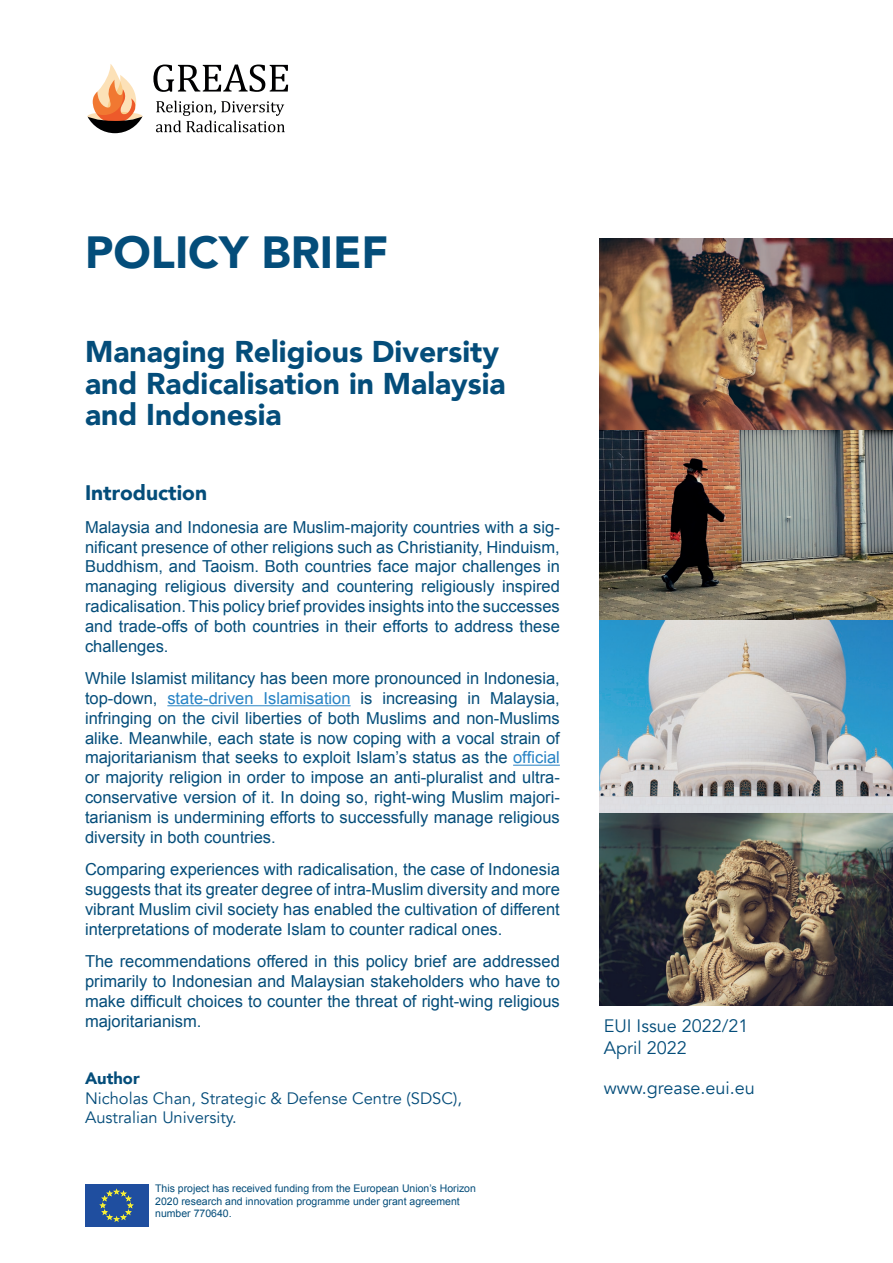
<style>
.page{position:relative;width:893px;height:1263px;background:#fff}
.page>*{position:absolute;margin:0;border:0;box-sizing:border-box;transform-origin:0 0}
.Heading-PB{font:900 45px "Avenir";color:#044d7a}
.Heading_of_Brief{font:900 30px/31.5px "Avenir";color:#044d7a}
.Heading_1{font:900 21px "Avenir";color:#044d7a}
.Heading_1-2{font:18px "Avenir";color:#044d7a}
.Body_11{font:16.5px/19.8px "Arial";color:#044d7a;text-align:justify}
.Body-bold_11{font:16.5px/19.8px "Avenir";color:#044c7a}
.t1{font:12.75px/14.2px "Arial";color:#1f4e9f}
.t2{font:10.5px/12.6px "Arial";color:#044d7a}
.s1{color:#2783c5}
.s2{font-weight:900;color:#044d7a}
</style>
<div class="page">
<div style="left:87px;top:112px;width:55px;height:9px;background:#e5dbcb;border-radius:50%"></div>
<svg style="left:88px;top:64px;width:55px;height:69px"></svg>
<svg style="left:156px;top:101px;width:129px;height:31px"></svg>
<svg style="left:153px;top:65px;width:135px;height:27px"></svg>
<img style="left:600px;top:238px;width:293px;height:767px">
<hr style="left:167px;top:705px;width:184px;height:1px;background:#2783c5">
<hr style="left:513px;top:765px;width:47px;height:1px;background:#2783c5">
<div style="left:85px;top:1184px;width:63px;height:43px;background:#1f4e9f"></div>
<svg style="left:100px;top:1189px;width:33px;height:32px"></svg>
<p class="Heading-PB" style="left:85px;top:214px;width:305px">POLICY BRIEF</p>
<p class="Heading_of_Brief" style="left:85px;top:335px;width:422px">Managing Religious Diversity and Radicalisation in Malaysia and Indonesia</p>
<p class="Heading_1" style="left:85px;top:475px;width:124px">Introduction</p>
<p class="Body_11" style="left:85px;top:517px;width:476px">Malaysia and Indonesia are Muslim-majority countries with a sig&shy;nificant presence of other religions such as Christianity, Hinduism, Buddhism, and Taoism. Both countries face major challenges in managing religious diversity and countering religiously inspired radicalisation. This policy brief provides insights into the successes and trade-offs of both countries in their efforts to address these challenges.</p>
<p class="Body_11" style="left:85px;top:669px;width:476px">While Islamist militancy has been more pronounced in Indonesia, top-down, <span class="s1">state-driven Islamisation</span> is increasing in Malaysia, infringing on the civil liberties of both Muslims and non-Muslims alike. Meanwhile, each state is now coping with a vocal strain of majoritarianism that seeks to exploit Islam’s status as the <span class="s1">official </span>or majority religion in order to impose an anti-pluralist and ultra&shy;conservative version of it. In doing so, right-wing Muslim majori&shy;tarianism is undermining efforts to successfully manage religious diversity in both countries.</p>
<p class="Body_11" style="left:85px;top:860px;width:476px">Comparing experiences with radicalisation, the case of Indonesia suggests that its greater degree of intra-Muslim diversity and more vibrant Muslim civil society has enabled the cultivation of different interpretations of moderate Islam to counter radical ones.</p>
<p class="Body_11" style="left:85px;top:952px;width:476px">The recommendations offered in this policy brief are addressed primarily to Indonesian and Malaysian stakeholders who have to make difficult choices to counter the threat of right-wing religious majoritarianism.</p>
<p class="Body-bold_11" style="left:85px;top:1068px;width:378px"><span class="s2">Author<br></span>Nicholas Chan, Strategic &amp; Defense Centre (SDSC),<br>Australian University.</p>
<p class="t2" style="left:155px;top:1182px;width:322px">This project has received funding from the European Union’s Horizon<br>2020 research and innovation programme under grant agreement number 770640.</p>
<p class="t1" style="left:154px;top:1184px;width:129px">Co-funded by the<br>Erasmus+ Programme</p>
<p class="Heading_1-2" style="left:604px;top:1015px;width:146px">EUI Issue 2022/21</p>
<p class="Heading_1-2" style="left:604px;top:1037px;width:84px">April 2022</p>
<p class="Heading_1-2" style="left:604px;top:1077px;width:153px">www.grease.eui.eu</p>
</div>
